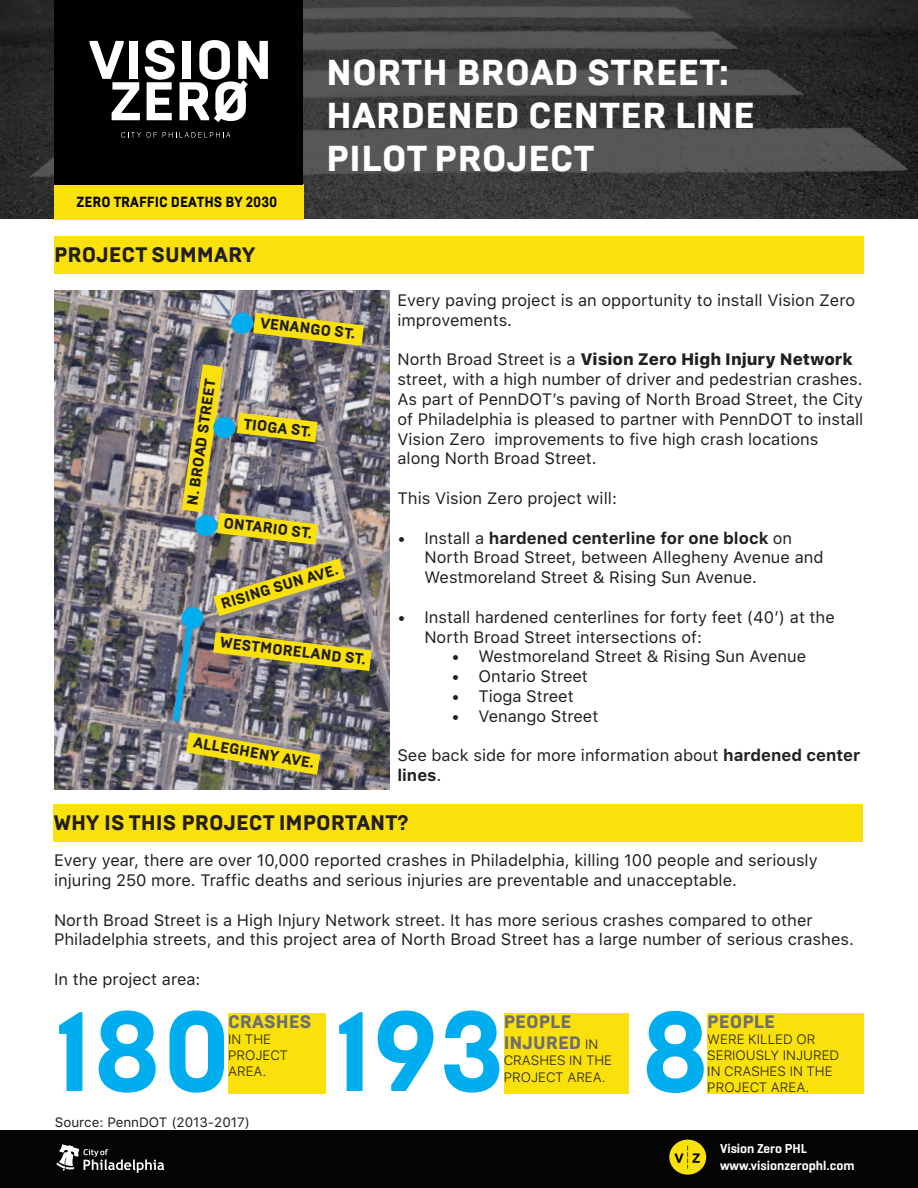
<style>
.page{position:relative;width:918px;height:1188px;background:#fff}
.page>*{position:absolute;margin:0;border:0;box-sizing:border-box;transform-origin:0 0}
.t1{font:800 112.5px "Brutal Type";color:#00aeef}
.t2{font:800 36px/43.2px "Brutal Type";color:#fff}
.t3{font:800 21px "Brutal Type";color:#231f20}
.t4{font:800 18px/21.6px "Brutal Type";color:#6d6e71}
.t5{font:16.5px/19.8px "SF Pro Text";color:#231f20}
.t6{font:800 15px "Brutal Type";color:#231f20}
.t7{font:800 14.7px "Brutal Type";color:#040503;scale:.9 1}
.t8{font:300 13.5px/16.2px "SF Pro Text";color:#231f20}
.t9{font:13.5px "SF Pro Text";color:#231f20}
.t10{font:600 13.2px/17.5px "Geogrotesque";color:#fff}
.s1{font-weight:800}
.s2{font-weight:700}
.s3{font-family:"SF Pro Text";font-weight:300;font-size:13.5px;color:#231f20}
</style>
<div class="page">
<div style="left:54px;top:236px;width:810px;height:37px;background:#fae10b"></div>
<img style="left:0;top:0;width:918px;height:219px">
<div style="left:54px;top:184px;width:249px;height:35px;background:#fae10b"></div>
<div style="left:0;top:1131px;width:918px;height:57px;background:#040503"></div>
<div style="left:669px;top:1140px;width:37px;height:35px;background:#fae10b;border-radius:50%"></div>
<svg style="left:675px;top:1146px;width:25px;height:23px"></svg>
<div style="left:54px;top:0;width:249px;height:184px;background:#000"></div>
<svg style="left:90px;top:40px;width:178px;height:82px"></svg>
<svg style="left:121px;top:132px;width:20px;height:6px"></svg>
<svg style="left:147px;top:132px;width:10px;height:6px"></svg>
<svg style="left:163px;top:132px;width:67px;height:6px"></svg>
<img style="left:54px;top:290px;width:336px;height:499px">
<img style="left:169px;top:559px;width:203px;height:216px">
<svg style="left:253px;top:313px;width:111px;height:33px;background:#c5b436"></svg>
<img style="left:182px;top:364px;width:136px;height:181px">
<div style="left:195px;top:515px;width:22px;height:21px;background:#00aeef;border-radius:50%"></div>
<div style="left:213px;top:417px;width:22px;height:21px;background:#00aeef;border-radius:50%"></div>
<div style="left:231px;top:313px;width:22px;height:21px;background:#00aeef;border-radius:50%"></div>
<div style="left:181px;top:607px;width:22px;height:21px;background:#00aeef;border-radius:50%"></div>
<div style="left:53px;top:805px;width:810px;height:37px;background:#fae10b"></div>
<div style="left:707px;top:1013px;width:157px;height:81px;background:#fae10b"></div>
<div style="left:504px;top:1013px;width:125px;height:81px;background:#fae10b"></div>
<svg style="left:56px;top:1144px;width:108px;height:29px"></svg>
<div style="left:228px;top:1013px;width:98px;height:81px;background:#fae10b"></div>
<p class="t7" style="left:77px;top:193px;width:225px">ZERO TRAFFIC DEATHS BY 2030</p>
<p class="t3" style="left:54px;top:242px;width:203px">PROJECT SUMMARY</p>
<h2 class="t2" style="left:326px;top:51px;width:430px">NORTH BROAD STREET:<br>HARDENED CENTER LINE<br>PILOT PROJECT</h2>
<p class="t6" style="left:261px;top:313px;width:97px;rotate:7deg">VENANGO ST.</p>
<p class="t6" style="left:183px;top:504px;width:130px;rotate:-82deg">N. BROAD STREET</p>
<p class="t6" style="left:245px;top:414px;width:70px;rotate:7deg">TIOGA ST.</p>
<p class="t6" style="left:225px;top:513px;width:91px;rotate:7deg">ONTARIO ST.</p>
<p class="t6" style="left:219px;top:595px;width:123px;rotate:-17deg">RISING SUN AVE.</p>
<p class="t6" style="left:221px;top:633px;width:148px;rotate:7deg">WESTMORELAND ST.</p>
<p class="t6" style="left:195px;top:733px;width:124px;rotate:10deg">ALLEGHENY AVE.</p>
<p class="t5" style="left:397px;top:291px;width:459px">Every paving project is an opportunity to install Vision Zero improvements.</p>
<p class="t5" style="left:397px;top:350px;width:467px">North Broad Street is a <span class="s1">Vision Zero High Injury Network </span>street, with a high number of driver and pedestrian crashes.<br>As part of PennDOT’s paving of North Broad Street, the City of Philadelphia is pleased to partner with PennDOT to install Vision Zero improvements to five high crash locations along North Broad Street.</p>
<p class="t5" style="left:397px;top:489px;width:221px">This Vision Zero project will:</p>
<p class="t5" style="left:424px;top:528px;width:401px;text-indent:-27px">• Install a <span class="s2">hardened centerline for one block</span> on<br>North Broad Street, between Allegheny Avenue and<br>Westmoreland Street &amp; Rising Sun Avenue.</p>
<p class="t5" style="left:424px;top:608px;width:412px;text-indent:-27px">• Install hardened centerlines for forty feet (40’) at the<br>North Broad Street intersections of:</p>
<p class="t5" style="left:451px;top:647px;width:356px">• Westmoreland Street &amp; Rising Sun Avenue</p>
<p class="t5" style="left:451px;top:667px;width:138px">• Ontario Street</p>
<p class="t5" style="left:451px;top:687px;width:124px">• Tioga Street</p>
<p class="t5" style="left:451px;top:707px;width:148px">• Venango Street</p>
<p class="t5" style="left:397px;top:746px;width:464px">See back side for more information about <span class="s2">hardened center lines</span>.</p>
<p class="t3" style="left:53px;top:810px;width:357px">WHY IS THIS PROJECT IMPORTANT?</p>
<p class="t5" style="left:54px;top:851px;width:765px">Every year, there are over 10,000 reported crashes in Philadelphia, killing 100 people and seriously injuring 250 more. Traffic deaths and serious injuries are preventable and unacceptable.</p>
<p class="t5" style="left:54px;top:910px;width:801px">North Broad Street is a High Injury Network street. It has more serious crashes compared to other<br>Philadelphia streets, and this project area of North Broad Street has a large number of serious crashes.</p>
<p class="t5" style="left:54px;top:970px;width:148px">In the project area:</p>
<h1 class="t1" style="left:334px;top:983px;width:173px">193</h1>
<p class="t4" style="left:504px;top:1011px;width:96px">PEOPLE<br>INJURED <span class="s3">IN</span></p>
<h1 class="t1" style="left:54px;top:983px;width:179px">180</h1>
<p class="t4" style="left:228px;top:1011px;width:85px">CRASHES</p>
<h1 class="t1" style="left:640px;top:984px;width:71px">8</h1>
<p class="t4" style="left:707px;top:1011px;width:69px">PEOPLE</p>
<p class="t8" style="left:707px;top:1031px;width:133px">WERE KILLED OR<br>SERIOUSLY INJURED<br>IN CRASHES IN THE</p>
<p class="t8" style="left:228px;top:1031px;width:62px">IN THE<br>PROJECT<br>AREA.</p>
<p class="t8" style="left:504px;top:1053px;width:110px">CRASHES IN THE<br>PROJECT AREA.</p>
<p class="t8" style="left:707px;top:1080px;width:104px">PROJECT AREA.</p>
<p class="t9" style="left:55px;top:1112px;width:197px">Source: PennDOT (2013-2017)</p>
<p class="t10" style="left:720px;top:1139px;width:136px">Vision Zero PHL www.visionzerophl.com</p>
</div>
